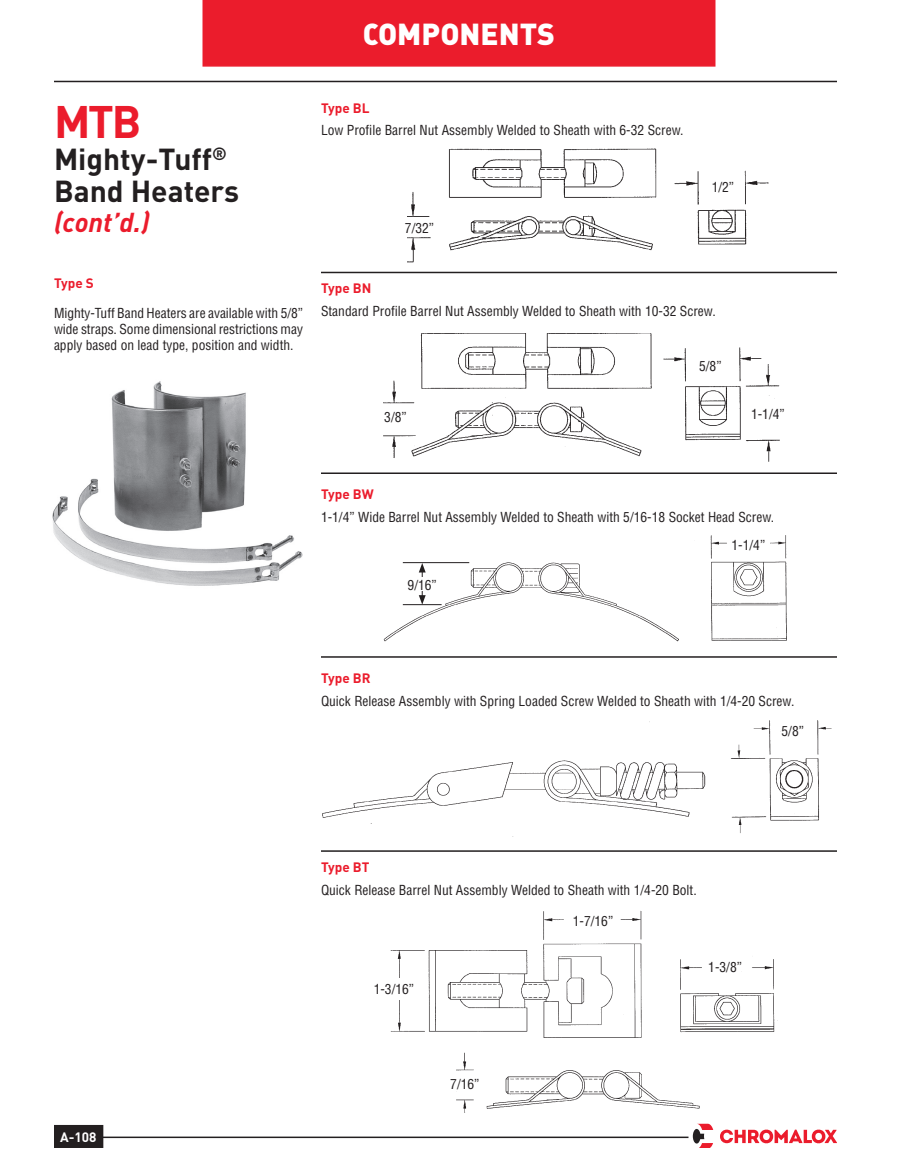
<style>
.page{position:relative;width:918px;height:1175px;background:#fff}
.page>*{position:absolute;margin:0;border:0;box-sizing:border-box;transform-origin:0 0}
.t1{font:700 45px "DIN";color:#eb1c2c}
.t2{font:700 30px/32.1px "DIN";color:#231f20}
.t3{font:30px "DIN Black Alternate";color:#fff}
.t4{font:italic 700 27px "DIN";color:#eb1c2c}
.t5{font:condensed 13.5px/16.2px "Helvetica";color:#231f20;text-align:justify}
.t6{font:700 13.5px "DIN";color:#eb1c2c}
.t7{font:700 13.5px "DIN";color:#fff}
</style>
<div class="page">
<div style="left:55px;top:1125px;width:48px;height:22px;background:#231f20"></div>
<div style="left:54px;top:1124px;width:49px;height:24px;border:2px solid #231f20"></div>
<hr style="left:54px;top:81px;width:783px;height:1px;background:#231f20">
<hr style="left:99px;top:1136px;width:589px;height:2px;background:#231f20">
<div style="left:202px;top:0;width:514px;height:67px;background:#eb1c2c"></div>
<svg style="left:720px;top:1129px;width:117px;height:15px"></svg>
<svg style="left:693px;top:1123px;width:20px;height:24px"></svg>
<img style="left:52px;top:381px;width:251px;height:205px">
<img style="left:408px;top:148px;width:361px;height:115px">
<div style="left:397px;top:221px;width:45px;height:13px;background:#fff"></div>
<div style="left:711px;top:179px;width:24px;height:16px;background:#fff"></div>
<hr style="left:321px;top:272px;width:516px;height:1px;background:#231f20">
<hr style="left:321px;top:472px;width:516px;height:2px;background:#231f20">
<hr style="left:321px;top:656px;width:516px;height:1px;background:#231f20">
<hr style="left:321px;top:850px;width:516px;height:1px;background:#231f20">
<img style="left:383px;top:333px;width:397px;height:129px">
<img style="left:383px;top:535px;width:404px;height:107px">
<hr style="left:403px;top:562px;width:66px;height:1px;background:#231f20">
<hr style="left:403px;top:604px;width:39px;height:1px;background:#231f20">
<svg style="left:419px;top:563px;width:7px;height:41px"></svg>
<div style="left:403px;top:577px;width:39px;height:13px;background:#fff"></div>
<img style="left:322px;top:720px;width:510px;height:117px">
<img style="left:390px;top:911px;width:388px;height:201px">
<div style="left:368px;top:978px;width:52px;height:21px;background:#fff"></div>
<h2 class="t3" style="left:363px;top:14px;width:194px">COMPONENTS</h2>
<h1 class="t1" style="left:54px;top:92px;width:89px">MTB</h1>
<h2 class="t2" style="left:54px;top:142px;width:187px">Mighty-Tuff<sup>®<br></sup>Band Heaters</h2>
<h3 class="t4" style="left:54px;top:205px;width:97px">(cont’d.)</h3>
<p class="t6" style="left:54px;top:274px;width:41px">Type S</p>
<p class="t5" style="left:54px;top:304px;width:251px">Mighty-Tuff Band Heaters are available with 5/8” wide straps. Some dimensional restrictions may apply based on lead type, position and width.</p>
<p class="t6" style="left:321px;top:99px;width:50px">Type BL</p>
<p class="t5" style="left:321px;top:122px;width:364px">Low Profile Barrel Nut Assembly Welded to Sheath with 6-32 Screw.</p>
<p class="t5" style="left:405px;top:219px;width:31px">7/32”</p>
<p class="t5" style="left:712px;top:179px;width:24px">1/2”</p>
<p class="t6" style="left:321px;top:279px;width:52px">Type BN</p>
<p class="t5" style="left:321px;top:302px;width:396px">Standard Profile Barrel Nut Assembly Welded to Sheath with 10-32 Screw.</p>
<p class="t5" style="left:384px;top:409px;width:24px">3/8”</p>
<p class="t5" style="left:699px;top:358px;width:24px">5/8”</p>
<p class="t5" style="left:751px;top:405px;width:35px">1-1/4”</p>
<p class="t6" style="left:321px;top:485px;width:54px">Type BW</p>
<p class="t5" style="left:321px;top:508px;width:455px">1-1/4” Wide Barrel Nut Assembly Welded to Sheath with 5/16-18 Socket Head Screw.</p>
<p class="t5" style="left:408px;top:576px;width:31px">9/16”</p>
<p class="t5" style="left:732px;top:536px;width:35px">1-1/4”</p>
<p class="t6" style="left:321px;top:669px;width:51px">Type BR</p>
<p class="t5" style="left:321px;top:692px;width:475px">Quick Release Assembly with Spring Loaded Screw Welded to Sheath with 1/4-20 Screw.</p>
<p class="t5" style="left:782px;top:722px;width:24px">5/8”</p>
<p class="t7" style="left:60px;top:1128px;width:38px">A-108</p>
<p class="t6" style="left:321px;top:858px;width:50px">Type BT</p>
<p class="t5" style="left:321px;top:881px;width:377px">Quick Release Barrel Nut Assembly Welded to Sheath with 1/4-20 Bolt.</p>
<p class="t5" style="left:573px;top:912px;width:42px">1-7/16”</p>
<p class="t5" style="left:374px;top:980px;width:42px">1-3/16”</p>
<p class="t5" style="left:708px;top:958px;width:35px">1-3/8”</p>
<p class="t5" style="left:450px;top:1075px;width:31px">7/16”</p>
</div>
